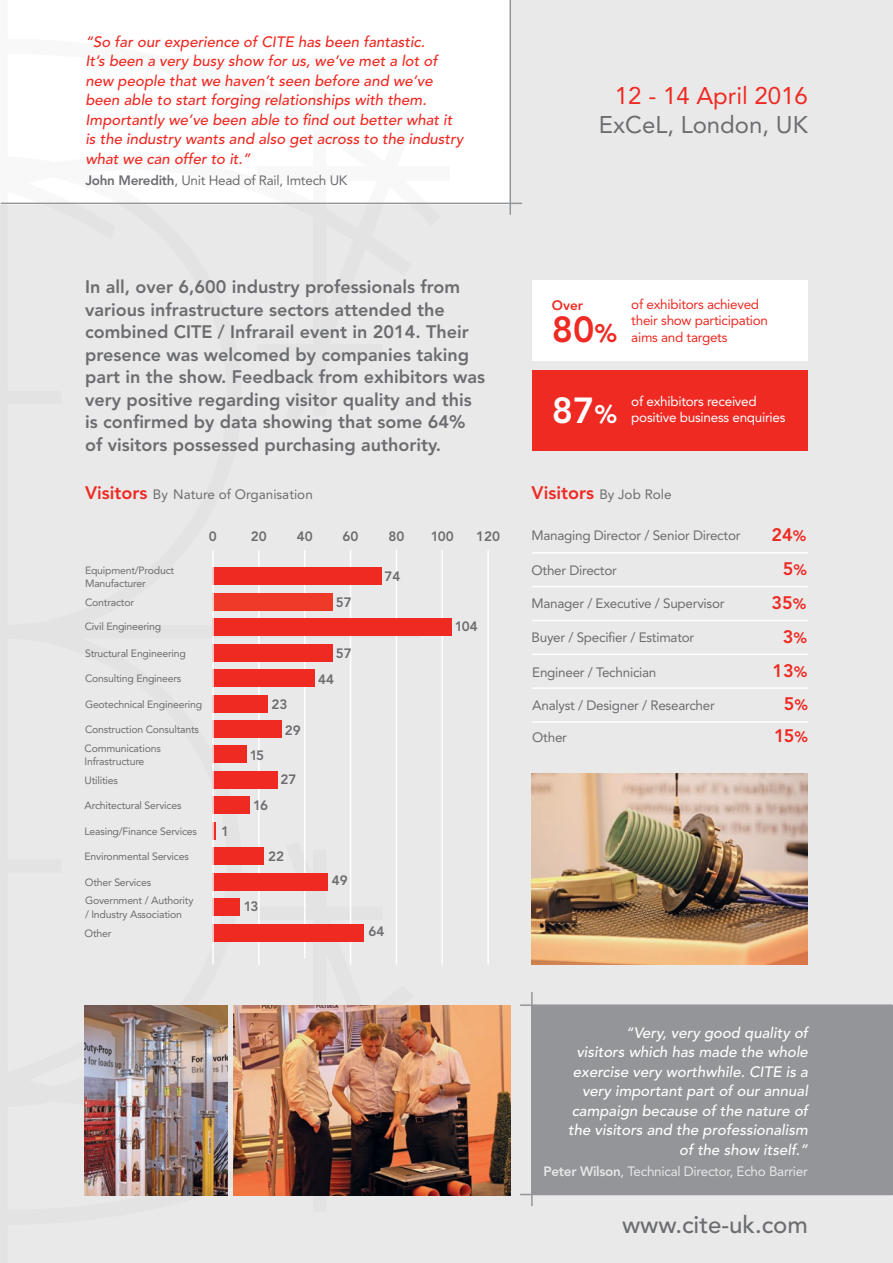
<style>
.page{position:relative;width:893px;height:1263px;background:#e9e9e9}
.page>*{position:absolute;margin:0;border:0;box-sizing:border-box;transform-origin:0 0}
.t1{font:800 36px "Avenir";color:#fff}
.t2{font:800 36px "Avenir";color:#ee2a23}
.t3{font:24px/29.4px "Avenir";color:#6c6d70;text-align:right}
.t4{font:500 24px "Avenir";color:#6c6d70}
.t5{font:800 18px/22.5px "Avenir";color:#6c6d70}
.t6{font:800 18px "Avenir";color:#ee2a23}
.t7{font:italic 500 15px/19.5px "Avenir";color:#ee2a23}
.t8{font:italic 500 15px/19.5px "Avenir";color:#fff;text-align:right}
.t9{font:13.5px "Avenir";letter-spacing:-.02em;color:#6c6d70}
.t10{font:13.5px/16.5px "Avenir";letter-spacing:-.02em;color:#ee2a23}
.t11{font:13.5px "Avenir";color:#6c6d70}
.t12{font:800 13.5px "Avenir";color:#6c6d70}
.t13{font:13.5px/16.5px "Avenir";letter-spacing:-.02em;color:#fff}
.t14{font:13.5px "Avenir";letter-spacing:-.02em;color:#e6e7e9}
.t15{font:800 13.5px "Avenir";color:#ee2a23}
.t16{font:10.5px/13.5px "Avenir";letter-spacing:-.02em;color:#6c6d70}
.s1{font-weight:800}
.s2{color:#ee2a23}
.s3{font-weight:800;font-size:18px;color:#ee2a23}
.s4{font-size:25.2px}
.s5{font-size:15px}
</style>
<div class="page">
<div style="left:0;top:0;width:510px;height:204px;background:#fff"></div>
<svg style="left:0;top:202px;width:450px;height:994px"></svg>
<hr style="left:1px;top:203px;width:521px;height:1px;background:#939598">
<hr style="left:509px;top:0;width:2px;height:215px;background:#939598">
<img style="left:531px;top:774px;width:277px;height:190px">
<img style="left:234px;top:1005px;width:276px;height:190px">
<img style="left:85px;top:1005px;width:142px;height:190px">
<hr style="left:487px;top:550px;width:2px;height:414px;background:#fff">
<hr style="left:441px;top:550px;width:2px;height:414px;background:#fff">
<hr style="left:396px;top:550px;width:1px;height:414px;background:#fff">
<hr style="left:350px;top:550px;width:1px;height:414px;background:#fff">
<hr style="left:258px;top:550px;width:2px;height:415px;background:#fff">
<hr style="left:304px;top:550px;width:1px;height:408px;background:#fff">
<div style="left:212px;top:568px;width:169px;height:17px;background:#ee2a23"></div>
<div style="left:212px;top:593px;width:121px;height:17px;background:#ef3a29"></div>
<div style="left:212px;top:619px;width:240px;height:17px;background:#ee2a23"></div>
<div style="left:212px;top:644px;width:121px;height:17px;background:#ee2a23"></div>
<div style="left:212px;top:669px;width:103px;height:18px;background:#ee2a23"></div>
<div style="left:212px;top:695px;width:56px;height:17px;background:#ee2a23"></div>
<div style="left:212px;top:720px;width:70px;height:17px;background:#ee2a23"></div>
<div style="left:212px;top:746px;width:35px;height:17px;background:#ee2a23"></div>
<div style="left:212px;top:771px;width:66px;height:17px;background:#ee2a23"></div>
<div style="left:212px;top:797px;width:38px;height:17px;background:#ee2a23"></div>
<hr style="left:212px;top:822px;width:4px;height:17px;background:#ee2a23">
<div style="left:212px;top:848px;width:52px;height:17px;background:#ee2a23"></div>
<div style="left:212px;top:873px;width:116px;height:17px;background:#ee2a23"></div>
<div style="left:212px;top:898px;width:28px;height:18px;background:#ee2a23"></div>
<div style="left:212px;top:924px;width:152px;height:17px;background:#ee2a23"></div>
<hr style="left:212px;top:550px;width:2px;height:414px;background:#fff">
<div style="left:532px;top:370px;width:276px;height:81px;background:#ee2a23"></div>
<div style="left:532px;top:280px;width:276px;height:81px;background:#fff"></div>
<hr style="left:532px;top:552px;width:276px;height:2px;background:#fff">
<hr style="left:532px;top:586px;width:276px;height:1px;background:#fff">
<hr style="left:532px;top:620px;width:276px;height:1px;background:#fff">
<hr style="left:532px;top:653px;width:276px;height:2px;background:#fff">
<div style="left:531px;top:1005px;width:362px;height:190px;background:#939598"></div>
<hr style="left:532px;top:687px;width:276px;height:2px;background:#fff">
<hr style="left:532px;top:721px;width:276px;height:2px;background:#fff">
<hr style="left:520px;top:1194px;width:372px;height:1px;background:#939598">
<hr style="left:520px;top:1004px;width:372px;height:2px;background:#939598">
<hr style="left:531px;top:992px;width:2px;height:214px;background:#939598">
<p class="t7" style="left:85px;top:32px;width:379px">“So far our experience of CITE has been fantastic.<br>It’s been a very busy show for us, we’ve met a lot of new people that we haven’t seen before and we’ve been able to start forging relationships with them.<br>Importantly we’ve been able to find out better what it is the industry wants and also get across to the industry what we can offer to it.”</p>
<p class="t9" style="left:85px;top:172px;width:263px"><span class="s1">John Meredith</span>, Unit Head of Rail, Imtech UK</p>
<p class="t3" style="left:599px;top:81px;width:211px"><span class="s2">12 - 14 April 2016<br></span>ExCeL, London, UK</p>
<p class="t5" style="left:85px;top:276px;width:401px">In all, over 6,600 industry professionals from various infrastructure sectors attended the combined CITE / Infrarail event in 2014. Their presence was welcomed by companies taking part in the show. Feedback from exhibitors was very positive regarding visitor quality and this is confirmed by data showing that some 64% of visitors possessed purchasing authority.</p>
<p class="t11" style="left:85px;top:487px;width:229px"><span class="s3">Visitors</span> By Nature of Organisation</p>
<p class="t11" style="left:531px;top:487px;width:142px"><span class="s3">Visitors</span> By Job Role</p>
<p class="t12" style="left:209px;top:528px;width:9px">0</p>
<p class="t12" style="left:251px;top:528px;width:17px">20</p>
<p class="t12" style="left:297px;top:528px;width:17px">40</p>
<p class="t12" style="left:343px;top:528px;width:17px">60</p>
<p class="t12" style="left:388px;top:528px;width:17px">80</p>
<p class="t12" style="left:431px;top:528px;width:24px">100</p>
<p class="t12" style="left:476px;top:528px;width:25px">120</p>
<p class="t12" style="left:384px;top:569px;width:17px">74</p>
<p class="t12" style="left:336px;top:594px;width:17px">57</p>
<p class="t10" style="left:631px;top:296px;width:138px">of exhibitors achieved their show participation aims and targets</p>
<p class="t15" style="left:552px;top:297px;width:33px">Over</p>
<p class="t2" style="left:552px;top:308px;width:67px">80<span class="s4">%</span></p>
<p class="t1" style="left:552px;top:389px;width:67px">87<span class="s4">%</span></p>
<p class="t13" style="left:631px;top:393px;width:156px">of exhibitors received positive business enquiries</p>
<p class="t9" style="left:531px;top:528px;width:210px">Managing Director / Senior Director</p>
<p class="t6" style="left:772px;top:524px;width:36px">24<span class="s5">%</span></p>
<p class="t9" style="left:531px;top:563px;width:87px">Other Director</p>
<p class="t6" style="left:783px;top:558px;width:26px">5<span class="s5">%</span></p>
<p class="t16" style="left:85px;top:563px;width:91px">Equipment/Product<br>Manufacturer</p>
<p class="t9" style="left:531px;top:595px;width:194px">Manager / Executive / Supervisor</p>
<p class="t6" style="left:772px;top:592px;width:36px">35<span class="s5">%</span></p>
<p class="t16" style="left:85px;top:595px;width:51px">Contractor</p>
<p class="t16" style="left:85px;top:620px;width:78px">Civil Engineering</p>
<p class="t12" style="left:455px;top:619px;width:25px">104</p>
<p class="t16" style="left:85px;top:647px;width:102px">Structural Engineering</p>
<p class="t16" style="left:85px;top:672px;width:98px">Consulting Engineers</p>
<p class="t16" style="left:85px;top:697px;width:119px">Geotechnical Engineering</p>
<p class="t16" style="left:85px;top:723px;width:116px">Construction Consultants</p>
<p class="t16" style="left:85px;top:741px;width:78px">Communications</p>
<p class="t16" style="left:85px;top:755px;width:61px">Infrastructure</p>
<p class="t16" style="left:85px;top:773px;width:35px">Utilities</p>
<p class="t16" style="left:85px;top:799px;width:98px">Architectural Services</p>
<p class="t16" style="left:85px;top:824px;width:114px">Leasing/Finance Services</p>
<p class="t16" style="left:85px;top:850px;width:106px">Environmental Services</p>
<p class="t16" style="left:85px;top:875px;width:68px">Other Services</p>
<p class="t12" style="left:221px;top:823px;width:9px">1</p>
<p class="t12" style="left:250px;top:747px;width:16px">15</p>
<p class="t12" style="left:272px;top:697px;width:17px">23</p>
<p class="t12" style="left:285px;top:722px;width:17px">29</p>
<p class="t12" style="left:280px;top:771px;width:17px">27</p>
<p class="t12" style="left:253px;top:798px;width:16px">16</p>
<p class="t12" style="left:268px;top:848px;width:17px">22</p>
<p class="t12" style="left:336px;top:646px;width:17px">57</p>
<p class="t12" style="left:318px;top:671px;width:17px">44</p>
<p class="t12" style="left:332px;top:873px;width:17px">49</p>
<p class="t16" style="left:85px;top:894px;width:110px">Government / Authority</p>
<p class="t16" style="left:85px;top:907px;width:98px">/ Industry Association</p>
<p class="t12" style="left:244px;top:898px;width:16px">13</p>
<p class="t16" style="left:85px;top:926px;width:28px">Other</p>
<p class="t12" style="left:368px;top:923px;width:17px">64</p>
<p class="t9" style="left:531px;top:629px;width:164px">Buyer / Specifier / Estimator</p>
<p class="t6" style="left:783px;top:626px;width:26px">3<span class="s5">%</span></p>
<p class="t9" style="left:532px;top:665px;width:126px">Engineer / Technician</p>
<p class="t6" style="left:772px;top:660px;width:36px">13<span class="s5">%</span></p>
<p class="t9" style="left:532px;top:697px;width:184px">Analyst / Designer / Researcher</p>
<p class="t6" style="left:784px;top:693px;width:26px">5<span class="s5">%</span></p>
<p class="t9" style="left:532px;top:729px;width:36px">Other</p>
<p class="t6" style="left:774px;top:725px;width:35px">15<span class="s5">%</span></p>
<p class="t8" style="left:568px;top:1023px;width:241px">“Very, very good quality of<br>visitors which has made the whole exercise very worthwhile. CITE is a very important part of our annual campaign because of the nature of the visitors and the professionalism of the show itself.”</p>
<p class="t14" style="left:543px;top:1163px;width:266px"><span class="s1">Peter Wilson</span>, Technical Director, Echo Barrier</p>
<p class="t4" style="left:622px;top:1211px;width:187px">www.cite-uk.com</p>
</div>
